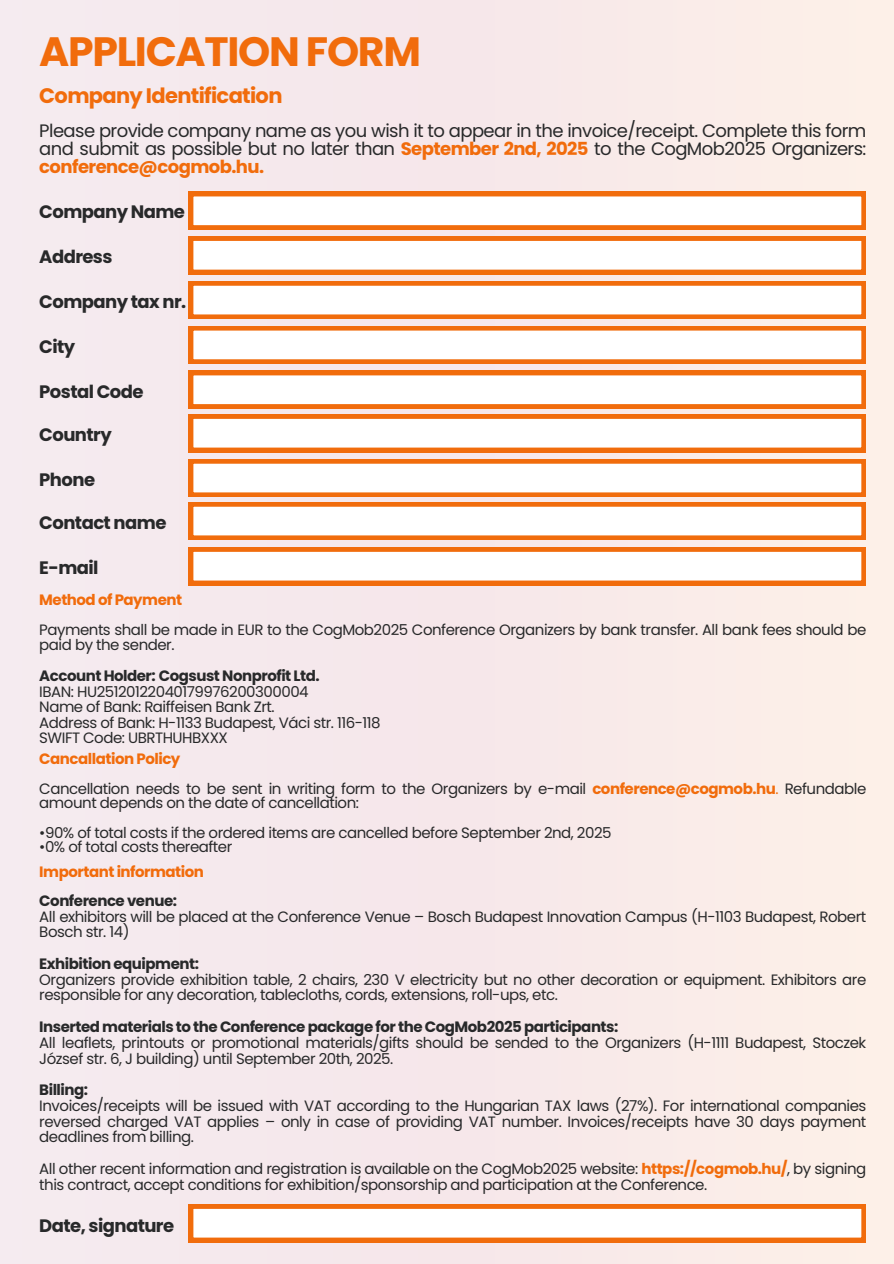
<style>
.page{position:relative;width:894px;height:1264px;background:#fff}
.page>*{position:absolute;margin:0;border:0;box-sizing:border-box;transform-origin:0 0}
.t1{font:700 40.95px "Poppins";letter-spacing:-.03em;color:#f16c0c}
.t2{font:700 21px "Poppins";letter-spacing:-.03em;color:#f16c0c}
.t3{font:18px/18px "Poppins";letter-spacing:-.03em;color:#28292a;text-align:justify}
.t4{font:700 18px "Poppins";letter-spacing:-.03em;color:#28292a}
.t5{font:15px/15.8px "Poppins";letter-spacing:-.03em;color:#28292a}
.t6{font:700 15px "Poppins";letter-spacing:-.03em;color:#28292a}
.t7{font:700 15px "Poppins";letter-spacing:-.03em;color:#f16c0c}
.s1{font-weight:700;color:#f16c0c}
.s2{color:#f16c0c}
</style>
<div class="page">
<div style="left:0;top:0;width:893px;height:1263px;background:#f6eaea"></div>
<svg style="left:189px;top:236px;width:676px;height:38px;background:#fbd9c1"></svg>
<svg style="left:189px;top:281px;width:676px;height:38px;background:#fbd9c1"></svg>
<svg style="left:189px;top:326px;width:676px;height:38px;background:#fbd9c1"></svg>
<svg style="left:189px;top:371px;width:676px;height:37px;background:#fbdcc6"></svg>
<svg style="left:189px;top:414px;width:676px;height:38px;background:#fbd9c1"></svg>
<svg style="left:189px;top:459px;width:676px;height:81px;background:#fbd9c2"></svg>
<svg style="left:189px;top:547px;width:676px;height:38px;background:#fbd9c1"></svg>
<svg style="left:189px;top:1204px;width:676px;height:37px;background:#fbdcc6"></svg>
<svg style="left:189px;top:192px;width:676px;height:38px;background:#fbd9c1"></svg>
<h1 class="t1" style="left:39px;top:23px;width:383px">APPLICATION FORM</h1>
<h2 class="t2" style="left:39px;top:81px;width:244px">Company Identification</h2>
<h4 class="t3" style="left:39px;top:121px;width:828px">Please provide company name as you wish it to appear in the invoice/receipt. Complete this form and submit as possible but no later than <span class="s1">September 2nd, 2025</span> to the CogMob2025 Organizers: <span class="s1">conference@cogmob.hu.</span></h4>
<h3 class="t4" style="left:39px;top:199px;width:147px">Company Name</h3>
<h3 class="t4" style="left:39px;top:244px;width:75px">Address</h3>
<h3 class="t4" style="left:39px;top:289px;width:148px">Company tax nr.</h3>
<h3 class="t4" style="left:39px;top:334px;width:37px">City</h3>
<h3 class="t4" style="left:39px;top:378px;width:106px">Postal Code</h3>
<h3 class="t4" style="left:39px;top:422px;width:74px">Country</h3>
<h3 class="t4" style="left:39px;top:467px;width:57px">Phone</h3>
<h3 class="t4" style="left:39px;top:510px;width:129px">Contact name</h3>
<h3 class="t4" style="left:39px;top:555px;width:61px">E-mail</h3>
<h5 class="t7" style="left:39px;top:589px;width:144px">Method of Payment</h5>
<p class="t5" style="left:39px;top:621px;width:828px">Payments shall be made in EUR to the CogMob2025 Conference Organizers by bank transfer. All bank fees should be paid by the sender.</p>
<p class="t6" style="left:39px;top:665px;width:282px">Account Holder: Cogsust Nonprofit Ltd.</p>
<p class="t5" style="left:39px;top:683px;width:271px">IBAN: HU25120122040179976200300004</p>
<p class="t5" style="left:39px;top:699px;width:237px">Name of Bank: Raiffeisen Bank Zrt.</p>
<p class="t5" style="left:39px;top:714px;width:343px">Address of Bank: H-1133 Budapest, Váci str. 116-118</p>
<p class="t5" style="left:39px;top:730px;width:190px">SWIFT Code: UBRTHUHBXXX</p>
<h5 class="t7" style="left:39px;top:748px;width:143px">Cancallation Policy</h5>
<p class="t5" style="left:39px;top:781px;width:828px;line-height:14.7px">Cancellation needs to be sent in writing form to the Organizers by e-mail <span class="s1">conference@cogmob.hu</span><span class="s2">.</span> Refundable amount depends on the date of cancellation:</p>
<p class="t5" style="left:39px;top:824px;width:573px">•90% of total costs if the ordered items are cancelled before September 2nd, 2025</p>
<p class="t5" style="left:39px;top:839px;width:194px">•0% of total costs thereafter</p>
<h5 class="t7" style="left:39px;top:860px;width:166px">Important information</h5>
<p class="t6" style="left:39px;top:890px;width:139px">Conference venue:</p>
<p class="t5" style="left:39px;top:908px;width:828px">All exhibitors will be placed at the Conference Venue – Bosch Budapest Innovation Campus (H-1103 Budapest, Robert<br>Bosch str. 14)</p>
<p class="t6" style="left:39px;top:953px;width:161px">Exhibition equipment:</p>
<p class="t5" style="left:39px;top:971px;width:828px">Organizers provide exhibition table, 2 chairs, 230 V electricity but no other decoration or equipment. Exhibitors are responsible for any decoration, tablecloths, cords, extensions, roll-ups, etc.</p>
<p class="t6" style="left:39px;top:1016px;width:580px">Inserted materials to the Conference package for the CogMob2025 participants:</p>
<p class="t5" style="left:39px;top:1034px;width:828px">All leaflets, printouts or promotional materials/gifts should be sended to the Organizers (H-1111 Budapest, Stoczek<br>József str. 6, J building) until September 20th, 2025.</p>
<p class="t6" style="left:39px;top:1079px;width:50px">Billing:</p>
<p class="t5" style="left:39px;top:1097px;width:828px;text-align:justify">Invoices/receipts will be issued with VAT according to the Hungarian TAX laws (27%). For international companies reversed charged VAT applies – only in case of providing VAT number. Invoices/receipts have 30 days payment deadlines from billing.</p>
<p class="t5" style="left:39px;top:1160px;width:828px">All other recent information and registration is available on the CogMob2025 website: <span class="s1">https://cogmob.hu/</span>, by signing this contract, accept conditions for exhibition/sponsorship and participation at the Conference.</p>
<h3 class="t4" style="left:39px;top:1212px;width:136px">Date, signature</h3>
</div>
